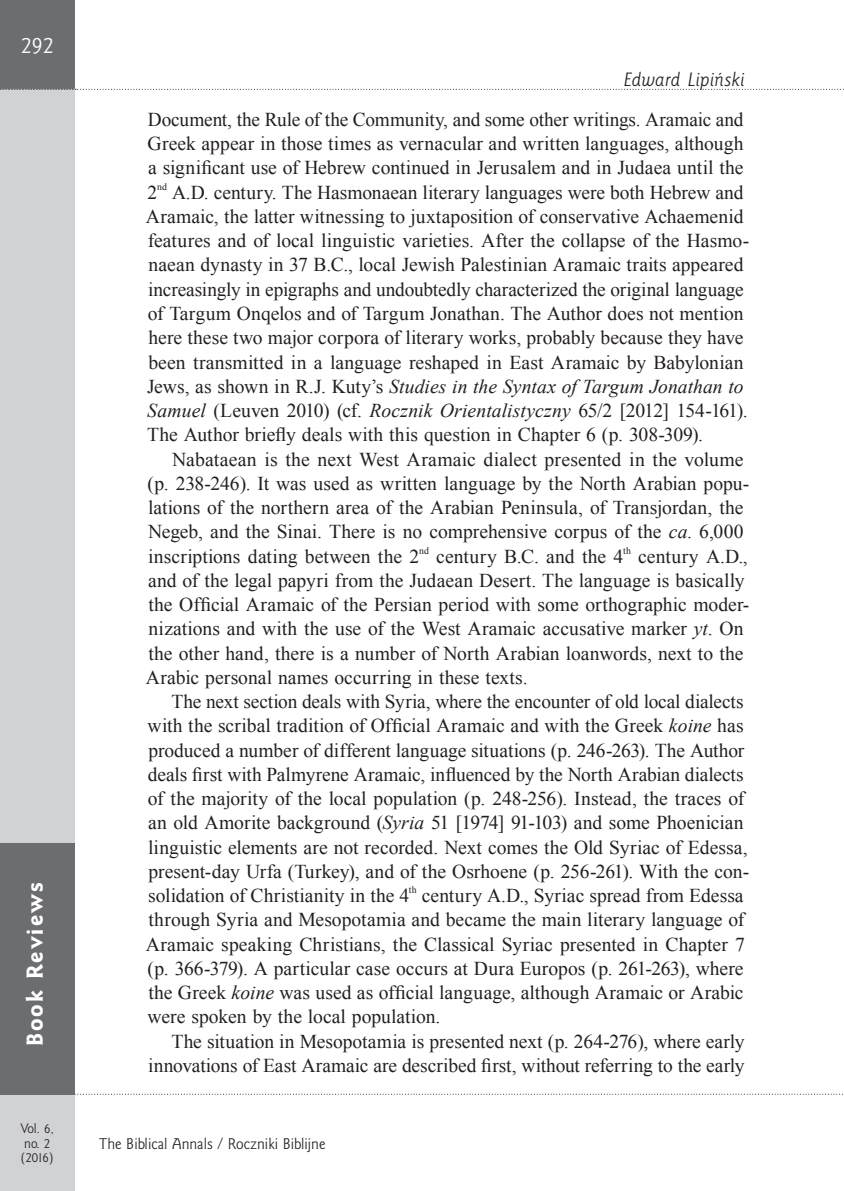
<style>
.page{position:relative;width:844px;height:1191px;background:#fff}
.page>*{position:absolute;margin:0;border:0;box-sizing:border-box;transform-origin:0 0}
.t1{font:21px "Goldy EFN Heavy";letter-spacing:.095em;color:#fff}
.t2{font:21px "Goldy EFN";color:#fff}
.Akapit{font:19.6px/24.3px "Times New Roman";color:#231f20}
.t3{font:italic 17.5px "Goldy EFN";letter-spacing:.01em;color:#231f20}
.t4{font:14px "Goldy EFN";color:#231f20}
.t5{font:12.25px/14.7px "Goldy EFN";color:#231f20}
.Akapit-2{font:9.8px "Times New Roman";color:#231f20}
.s1{font-style:italic}
</style>
<div class="page">
<div style="left:0;top:0;width:74px;height:1191px;background:#d1d2d4"></div>
<div style="left:0;top:0;width:74px;height:89px;background:#6c6d70"></div>
<svg style="left:74px;top:1093px;width:769px;height:1px"></svg>
<div style="left:0;top:843px;width:74px;height:251px;background:#6c6d70"></div>
<svg style="left:0;top:89px;width:844px;height:1px"></svg>
<p class="t2" style="left:21px;top:33px;width:34px">292</p>
<p class="t1" style="left:22px;top:1045px;width:165px;rotate:-90deg">Book Reviews</p>
<p class="t5" style="left:21px;top:1121px;width:35px">Vol. 6, no. 2 (2016)</p>
<p class="t3" style="left:623px;top:70px;width:122px">Edward Lipiński</p>
<p class="Akapit" style="left:146px;top:107px;width:605px">Document, the Rule of the Community, and some other writings. Aramaic and Greek appear in those times as vernacular and written languages, although a significant use of Hebrew continued in Jerusalem and in Judaea until the 2<sup>nd</sup> A.D. century. The Hasmonaean literary languages were both Hebrew and Aramaic, the latter witnessing to juxtaposition of conservative Achaemenid features and of local linguistic varieties. After the collapse of the Hasmo&shy;naean dynasty in 37 B.C., local Jewish Palestinian Aramaic traits appeared increasingly in epigraphs and undoubtedly characterized the original language of Targum Onqelos and of Targum Jonathan. The Author does not mention here these two major corpora of literary works, probably because they have been transmitted in a language reshaped in East Aramaic by Babylonian Jews, as shown in R.J. Kuty’s <span class="s1">Studies in the Syntax of Targum Jonathan to Samuel</span> (Leuven 2010) (cf. <span class="s1">Rocznik Orientalistyczny</span> 65/2 [2012] 154-161).<br>The Author briefly deals with this question in Chapter 6 (p. 308-309).</p>
<p class="Akapit" style="left:147px;top:446px;width:603px;text-indent:25px">Nabataean is the next West Aramaic dialect presented in the volume (p. 238-246). It was used as written language by the North Arabian popu&shy;lations of the northern area of the Arabian Peninsula, of Transjordan, the Negeb, and the Sinai. There is no comprehensive corpus of the <span class="s1">ca</span>. 6,000 inscriptions dating between the 2</p>
<p class="Akapit-2" style="left:419px;top:544px;width:11px">nd</p>
<p class="Akapit" style="left:436px;top:543px;width:188px">century B.C. and the 4</p>
<p class="Akapit-2" style="left:623px;top:544px;width:9px">th</p>
<p class="Akapit" style="left:146px;top:543px;width:605px;text-indent:492px">century A.D., and of the legal papyri from the Judaean Desert. The language is basically the Official Aramaic of the Persian period with some orthographic moder&shy;nizations and with the use of the West Aramaic accusative marker <span class="s1">yt</span>. On the other hand, there is a number of North Arabian loanwords, next to the Arabic personal names occurring in these texts.</p>
<p class="Akapit" style="left:147px;top:689px;width:603px;text-indent:24px">The next section deals with Syria, where the encounter of old local dialects with the scribal tradition of Official Aramaic and with the Greek <span class="s1">koine</span> has produced a number of different language situations (p. 246-263). The Author deals first with Palmyrene Aramaic, influenced by the North Arabian dialects of the majority of the local population (p. 248-256). Instead, the traces of an old Amorite background (<span class="s1">Syria</span> 51 [1974] 91-103) and some Phoenician linguistic elements are not recorded. Next comes the Old Syriac of Edessa, present-day Urfa (Turkey), and of the Osrhoene (p. 256-261). With the con&shy;solidation of Christianity in the 4</p>
<p class="Akapit-2" style="left:409px;top:883px;width:9px">th</p>
<p class="Akapit" style="left:146px;top:883px;width:600px;text-align:justify;text-indent:276px">century A.D., Syriac spread from Edessa through Syria and Mesopotamia and became the main literary language of Aramaic speaking Christians, the Classical Syriac presented in Chapter 7 (p. 366-379). A particular case occurs at Dura Europos (p. 261-263), where the Greek <span class="s1">koine</span> was used as official language, although Aramaic or Arabic were spoken by the local population.</p>
<p class="Akapit" style="left:148px;top:1028px;width:598px;text-align:right">The situation in Mesopotamia is presented next (p. 264-276), where early innovations of East Aramaic are described first, without referring to the early</p>
<p class="t4" style="left:99px;top:1134px;width:227px">The Biblical Annals / Roczniki Biblijne</p>
</div>
